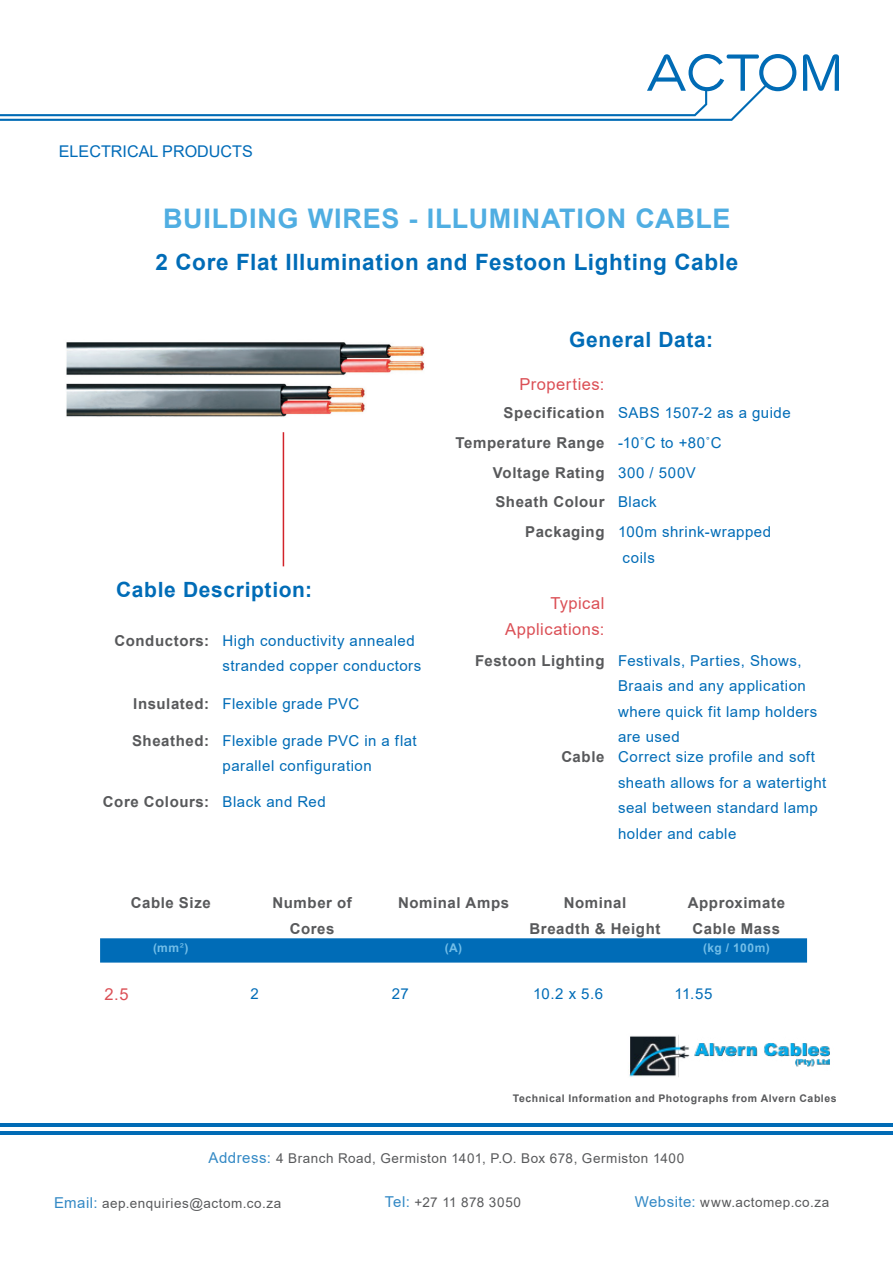
<style>
.page{position:relative;width:893px;height:1263px;background:#fff}
.page>*{position:absolute;margin:0;border:0;box-sizing:border-box;transform-origin:0 0}
.t1{font:700 27px "Arial";letter-spacing:.03em;color:#50aee2}
.t2{font:700 22.5px "Arial";letter-spacing:.03em;color:#006cb7}
.t3{font:700 21px "Arial";letter-spacing:.03em;color:#006cb7}
.t4{font:16.5px/25.5px "Arial";letter-spacing:.03em;color:#db4f55;text-align:right}
.t5{font:16.2px "Arial";color:#006bb8}
.t6{font:15px/25.5px "Arial";letter-spacing:.035em;color:#006cb7}
.t7{font:700 15px/25.5px "Arial";letter-spacing:.04em;color:#58595b;text-align:center}
.t8{font:13.5px "Arial";letter-spacing:.04em;color:#58595b}
.t9{font:700 12px "Arial";letter-spacing:.05em;color:#73bee8}
.t10{font:700 10.5px "Arial";letter-spacing:.05em;color:#58595b}
.s1{font-weight:700;color:#58595b}
.s2{font-weight:400;color:#006cb7}
.s3{font-weight:400}
.s4{font-size:15px;color:#3389c5}
</style>
<div class="page">
<svg style="left:803px;top:54px;width:36px;height:37px"></svg>
<svg style="left:0;top:54px;width:796px;height:67px"></svg>
<hr style="left:0;top:1123px;width:893px;height:3px;background:#006bb5">
<hr style="left:0;top:1131px;width:893px;height:3px;background:#006bb5">
<img style="left:628px;top:1035px;width:202px;height:42px">
<div style="left:100px;top:938px;width:707px;height:24px;background:#006cb7"></div>
<img style="left:66px;top:342px;width:359px;height:104px">
<hr style="left:283px;top:432px;width:1px;height:134px;background:#d2232a">
<p class="t5" style="left:59px;top:140px;width:196px">ELECTRICAL PRODUCTS</p>
<h1 class="t1" style="left:163px;top:199px;width:569px">BUILDING WIRES - ILLUMINATION CABLE</h1>
<h2 class="t2" style="left:155px;top:246px;width:584px">2 Core Flat Illumination and Festoon Lighting Cable</h2>
<h3 class="t3" style="left:116px;top:574px;width:197px">Cable Description:</h3>
<p class="t6" style="left:223px;top:628px;width:200px;text-indent:-108px"><span class="s1">Conductors:</span> High conductivity annealed stranded copper conductors</p>
<p class="t6" style="left:133px;top:690px;width:227px"><span class="s1">Insulated:</span> Flexible grade PVC</p>
<p class="t6" style="left:223px;top:728px;width:196px;text-indent:-91px"><span class="s1">Sheathed:</span> Flexible grade PVC in a flat parallel configuration</p>
<p class="t7" style="left:103px;top:789px;width:224px">Core Colours: <span class="s2">Black and Red</span></p>
<h3 class="t3" style="left:569px;top:325px;width:145px">General Data:</h3>
<p class="t4" style="left:520px;top:371px;width:86px">Properties:</p>
<p class="t6" style="left:504px;top:400px;width:289px"><span class="s1">Specification</span> SABS 1507-2 as a guide</p>
<p class="t7" style="left:456px;top:430px;width:267px">Temperature Range <span class="s2">-10˚C to +80˚C</span></p>
<p class="t7" style="left:493px;top:460px;width:205px">Voltage Rating <span class="s2">300 / 500V</span></p>
<p class="t7" style="left:495px;top:490px;width:163px">Sheath Colour <span class="s2">Black</span></p>
<p class="t6" style="left:525px;top:519px;width:247px"><span class="s1">Packaging</span> 100m shrink-wrapped</p>
<p class="t6" style="left:623px;top:545px;width:34px">coils</p>
<p class="t4" style="left:505px;top:590px;width:101px">Typical<br>Applications:</p>
<p class="t6" style="left:618px;top:648px;width:201px;text-indent:-143px"><span class="s1">Festoon Lighting</span> Festivals, Parties, Shows,<br>Braais and any application where quick fit lamp holders are used</p>
<p class="t6" style="left:618px;top:744px;width:210px;text-indent:-57px"><span class="s1">Cable</span> Correct size profile and soft sheath allows for a watertight seal between standard lamp holder and cable</p>
<p class="t7" style="left:131px;top:890px;width:82px">Cable Size</p>
<p class="t7" style="left:272px;top:890px;width:81px">Number of<br>Cores</p>
<p class="t7" style="left:398px;top:890px;width:113px">Nominal Amps</p>
<p class="t7" style="left:530px;top:890px;width:132px">Nominal<br>Breadth &amp; Height</p>
<p class="t7" style="left:688px;top:890px;width:99px">Approximate<br>Cable Mass</p>
<p class="t9" style="left:153px;top:939px;width:37px">(mm<span class="s3">²</span>)</p>
<p class="t9" style="left:445px;top:939px;width:19px">(A)</p>
<p class="t9" style="left:703px;top:939px;width:68px">(kg / 100m)</p>
<p class="t4" style="left:105px;top:981px;width:25px">2.5</p>
<p class="t6" style="left:250px;top:981px;width:10px">2</p>
<p class="t6" style="left:392px;top:981px;width:19px">27</p>
<p class="t6" style="left:533px;top:981px;width:71px">10.2 x 5.6</p>
<p class="t6" style="left:675px;top:981px;width:39px">11.55</p>
<p class="t10" style="left:513px;top:1091px;width:325px">Technical Information and Photographs from Alvern Cables</p>
<p class="t8" style="left:209px;top:1149px;width:477px"><span class="s4">Address:</span> 4 Branch Road, Germiston 1401, P.O. Box 678, Germiston 1400</p>
<p class="t8" style="left:54px;top:1194px;width:229px"><span class="s4">Email:</span> aep.enquiries@actom.co.za</p>
<p class="t8" style="left:385px;top:1193px;width:138px"><span class="s4">Tel:</span> +27 11 878 3050</p>
<p class="t8" style="left:635px;top:1193px;width:196px"><span class="s4">Website:</span> www.actomep.co.za</p>
</div>
